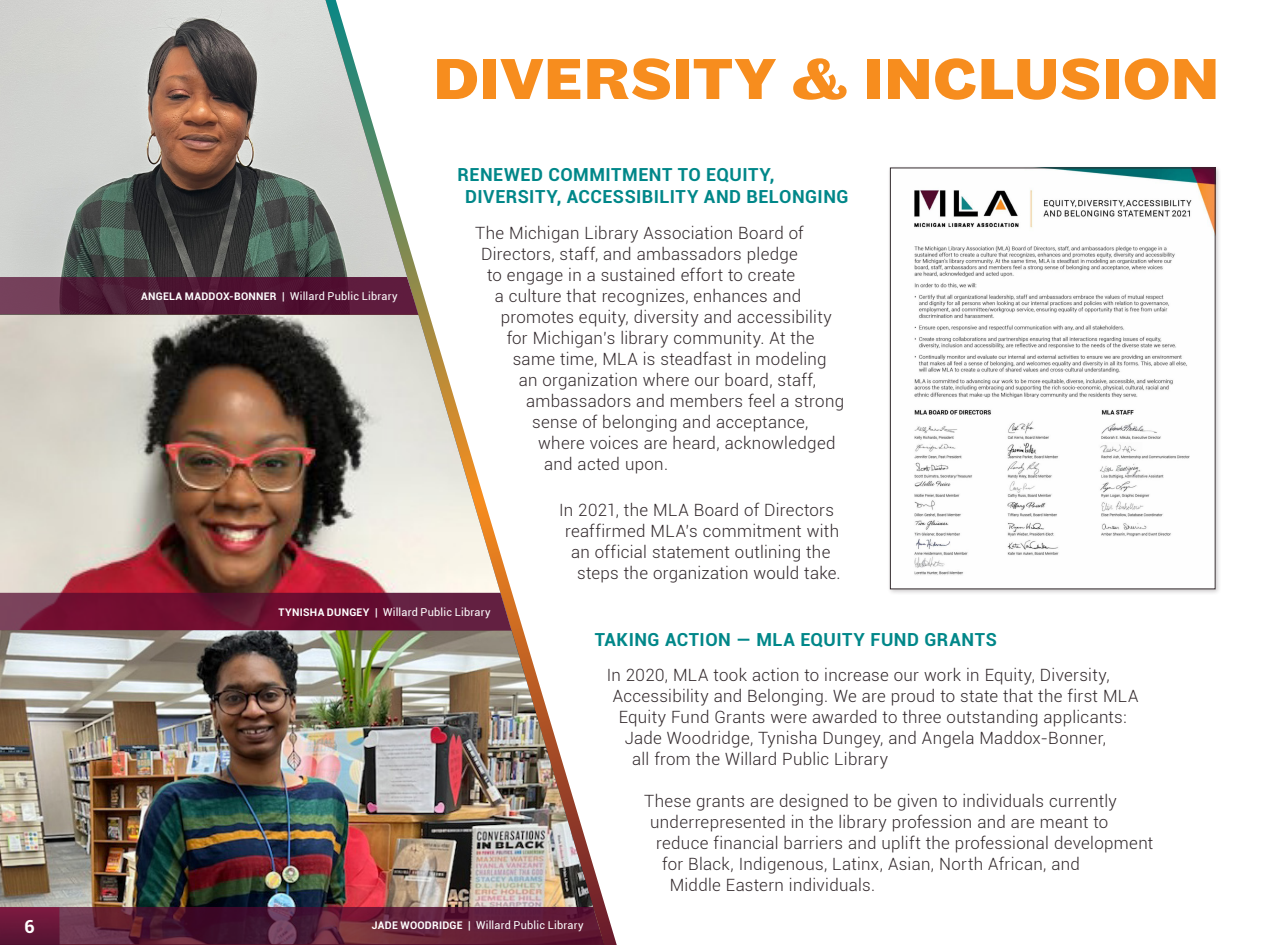
<style>
.page{position:relative;width:1269px;height:945px;background:#fff}
.page>*{position:absolute;margin:0;border:0;box-sizing:border-box;transform-origin:0 0}
.t1{font:700 60px "Maple";letter-spacing:.02em;color:#f78d1e}
.t2{font:700 18px/21.6px "Roboto";letter-spacing:.03em;color:#008789}
.t3{font:700 18px "Roboto";color:#fff}
.t4{font:300 16.95px "Roboto";letter-spacing:.015em;color:#31282b}
.t5{font:10.8px "Roboto";letter-spacing:.02em;color:#fff}
.s1{font-weight:700;font-size:10.5px}
</style>
<div class="page">
<img style="left:0;top:629px;width:604px;height:278px">
<img style="left:0;top:0;width:418px;height:277px">
<img style="left:0;top:315px;width:511px;height:278px">
<svg style="left:0;top:277px;width:419px;height:38px;background:#571f3a"></svg>
<svg style="left:0;top:593px;width:512px;height:38px;background:#6b1937"></svg>
<div style="left:887px;top:165px;width:334px;height:430px;background:#31282b;opacity:.25"></div>
<img style="left:892px;top:170px;width:321px;height:417px">
<div style="left:890px;top:168px;width:325px;height:421px;border:1px solid #31282b"></div>
<svg style="left:0;top:907px;width:604px;height:38px;background:#5d1e38"></svg>
<p class="t1" style="left:434px;top:42px;width:787px">DIVERSITY &amp; INCLUSION</p>
<p class="t5" style="left:141px;top:288px;width:258px"><span class="s1">ANGELA MADDOX-BONNER</span> | Willard Public Library</p>
<p class="t2" style="left:465px;top:163px;width:385px;text-indent:-8px">RENEWED COMMITMENT TO EQUITY,<br>DIVERSITY, ACCESSIBILITY AND BELONGING</p>
<p class="t4" style="left:475px;top:221px;width:330px">The Michigan Library Association Board of</p>
<p class="t4" style="left:481px;top:242px;width:318px">Directors, staff, and ambassadors pledge</p>
<p class="t4" style="left:487px;top:263px;width:310px">to engage in a sustained effort to create</p>
<p class="t4" style="left:495px;top:284px;width:308px">a culture that recognizes, enhances and</p>
<p class="t4" style="left:501px;top:305px;width:333px">promotes equity, diversity and accessibility</p>
<p class="t4" style="left:507px;top:326px;width:309px">for Michigan’s library community. At the</p>
<p class="t4" style="left:513px;top:347px;width:316px">same time, MLA is steadfast in modeling</p>
<p class="t4" style="left:519px;top:368px;width:299px">an organization where our board, staff,</p>
<p class="t4" style="left:526px;top:389px;width:319px">ambassadors and members feel a strong</p>
<p class="t4" style="left:532px;top:410px;width:278px">sense of belonging and acceptance,</p>
<p class="t4" style="left:538px;top:431px;width:299px">where voices are heard, acknowledged</p>
<p class="t4" style="left:544px;top:452px;width:126px">and acted upon.</p>
<p class="t4" style="left:559px;top:499px;width:276px">In 2021, the MLA Board of Directors</p>
<p class="t4" style="left:565px;top:520px;width:275px">reaffirmed MLA’s commitment with</p>
<p class="t4" style="left:571px;top:541px;width:261px">an official statement outlining the</p>
<p class="t4" style="left:577px;top:562px;width:265px">steps the organization would take.</p>
<p class="t5" style="left:279px;top:604px;width:213px"><span class="s1">TYNISHA DUNGEY</span> | Willard Public Library</p>
<p class="t3" style="left:25px;top:914px;width:12px">6</p>
<p class="t5" style="left:372px;top:918px;width:213px"><span class="s1">JADE WOODRIDGE</span> | Willard Public Library</p>
<p class="t2" style="left:595px;top:628px;width:404px">TAKING ACTION — MLA EQUITY FUND GRANTS</p>
<p class="t4" style="left:607px;top:663px;width:504px">In 2020, MLA took action to increase our work in Equity, Diversity,</p>
<p class="t4" style="left:613px;top:684px;width:527px">Accessibility and Belonging. We are proud to state that the first MLA</p>
<p class="t4" style="left:619px;top:705px;width:509px">Equity Fund Grants were awarded to three outstanding applicants:</p>
<p class="t4" style="left:625px;top:726px;width:483px">Jade Woodridge, Tynisha Dungey, and Angela Maddox-Bonner,</p>
<p class="t4" style="left:632px;top:747px;width:257px">all from the Willard Public Library</p>
<p class="t4" style="left:644px;top:789px;width:474px">These grants are designed to be given to individuals currently</p>
<p class="t4" style="left:650px;top:810px;width:460px">underrepresented in the library profession and are meant to</p>
<p class="t4" style="left:656px;top:831px;width:499px">reduce financial barriers and uplift the professional development</p>
<p class="t4" style="left:662px;top:852px;width:419px">for Black, Indigenous, Latinx, Asian, North African, and</p>
<p class="t4" style="left:670px;top:873px;width:207px">Middle Eastern individuals.</p>
</div>
